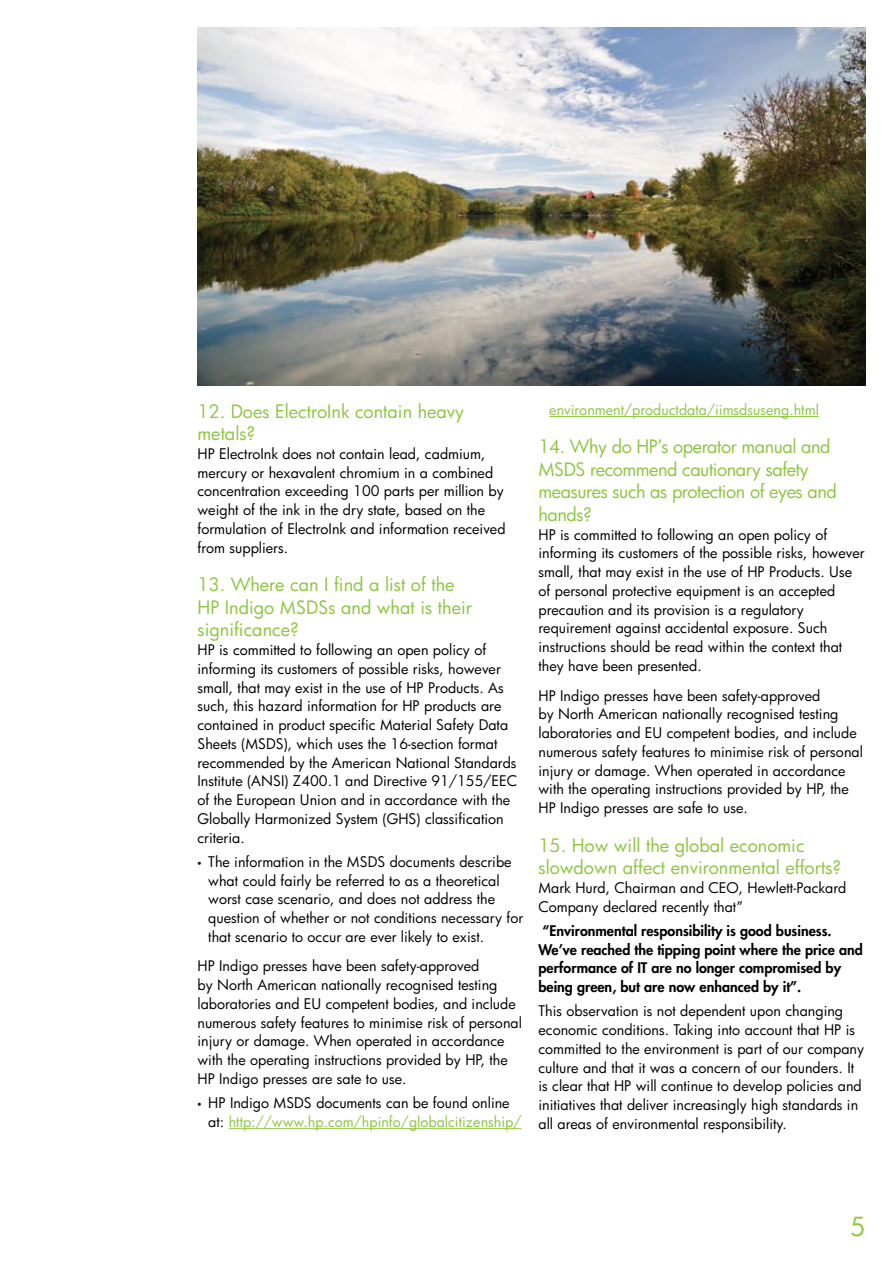
<style>
.page{position:relative;width:893px;height:1263px;background:#fff}
.page>*{position:absolute;margin:0;border:0;box-sizing:border-box;transform-origin:0 0}
.t1{font:25.5px "Futura";color:#8cc63f}
.t2{font:18px/22.5px "Futura";color:#8cc63f}
.t3{font:18px/22.5px "Futura";letter-spacing:-.025em;color:#8cc63f}
.t4{font:14.25px/18.8px "Futura";color:#000}
.t5{font:800 14.25px/18.8px "Futura";color:#000}
.t6{font:14.25px/18.8px "Futura";color:#8cc63f}
.s1{font-family:"Myriad Pro"}
.s2{font-family:"Myriad Pro";color:#000}
.s3{color:#000}
</style>
<div class="page">
<img style="left:197px;top:27px;width:669px;height:359px">
<hr style="left:229px;top:1128px;width:292px;height:1px;background:#8cc63f">
<hr style="left:549px;top:416px;width:270px;height:1px;background:#8cc63f">
<p class="t2" style="left:197px;top:399px;width:268px">12. Does ElectroInk contain heavy metals?</p>
<p class="t4" style="left:197px;top:444px;width:310px">HP ElectroInk does not contain lead, cadmium, mercury or hexavalent chromium in a combined concentration exceeding 100 parts per million by weight of the ink in the dry state, based on the formulation of ElectroInk and information received from suppliers.</p>
<p class="t2" style="left:197px;top:573px;width:276px">13. Where can I find a list of the<br>HP Indigo MSDSs and what is their significance?</p>
<p class="t4" style="left:197px;top:640px;width:321px">HP is committed to following an open policy of informing its customers of possible risks, however small, that may exist in the use of HP Products. As such, this hazard information for HP products are contained in product specific Material Safety Data Sheets (MSDS), which uses the 16-section format recommended by the American National Standards Institute (ANSI) Z400.1 and Directive 91/155/EEC of the European Union and in accordance with the Globally Harmonized System (GHS) classification criteria.</p>
<p class="t4" style="left:208px;top:852px;width:316px;text-indent:-11px"><span class="s1">•</span> The information in the MSDS documents describe what could fairly be referred to as a theoretical worst case scenario, and does not address the question of whether or not conditions necessary for that scenario to occur are ever likely to exist.</p>
<p class="t4" style="left:197px;top:957px;width:326px">HP Indigo presses have been safety-approved<br>by North American nationally recognised testing laboratories and EU competent bodies, and include numerous safety features to minimise risk of personal injury or damage. When operated in accordance with the operating instructions provided by HP, the HP Indigo presses are sate to use.</p>
<p class="t6" style="left:208px;top:1093px;width:315px;text-indent:-11px"><span class="s2">•</span> <span class="s3">HP Indigo MSDS documents can be found online at:</span> http://www.hp.com/hpinfo/globalcitizenship/</p>
<p class="t6" style="left:549px;top:400px;width:271px">environment/productdata/iimsdsuseng.html</p>
<p class="t3" style="left:538px;top:435px;width:300px">14. Why do HP’s operator manual and<br>MSDS recommend cautionary safety measures such as protection of eyes and hands?</p>
<p class="t4" style="left:538px;top:525px;width:328px">HP is committed to following an open policy of informing its customers of the possible risks, however small, that may exist in the use of HP Products. Use of personal protective equipment is an accepted precaution and its provision is a regulatory requirement against accidental exposure. Such instructions should be read within the context that they have been presented.</p>
<p class="t4" style="left:538px;top:686px;width:326px">HP Indigo presses have been safety-approved<br>by North American nationally recognised testing laboratories and EU competent bodies, and include numerous safety features to minimise risk of personal injury or damage. When operated in accordance with the operating instructions provided by HP, the HP Indigo presses are safe to use.</p>
<p class="t2" style="left:538px;top:833px;width:304px">15. How will the global economic slowdown affect environmental efforts?</p>
<p class="t4" style="left:538px;top:878px;width:309px">Mark Hurd, Chairman and CEO, Hewlett-Packard<br>Company declared recently that”</p>
<p class="t5" style="left:538px;top:921px;width:326px">“Environmental responsibility is good business.<br>We’ve reached the tipping point where the price and performance of IT are no longer compromised by being green, but are now enhanced by it”.</p>
<p class="t4" style="left:538px;top:1001px;width:327px">This observation is not dependent upon changing economic conditions. Taking into account that HP is committed to the environment is part of our company culture and that it was a concern of our founders. It is clear that HP will continue to develop policies and initiatives that deliver increasingly high standards in all areas of environmental responsibility.</p>
<h1 class="t1" style="left:850px;top:1209px;width:17px">5</h1>
</div>
